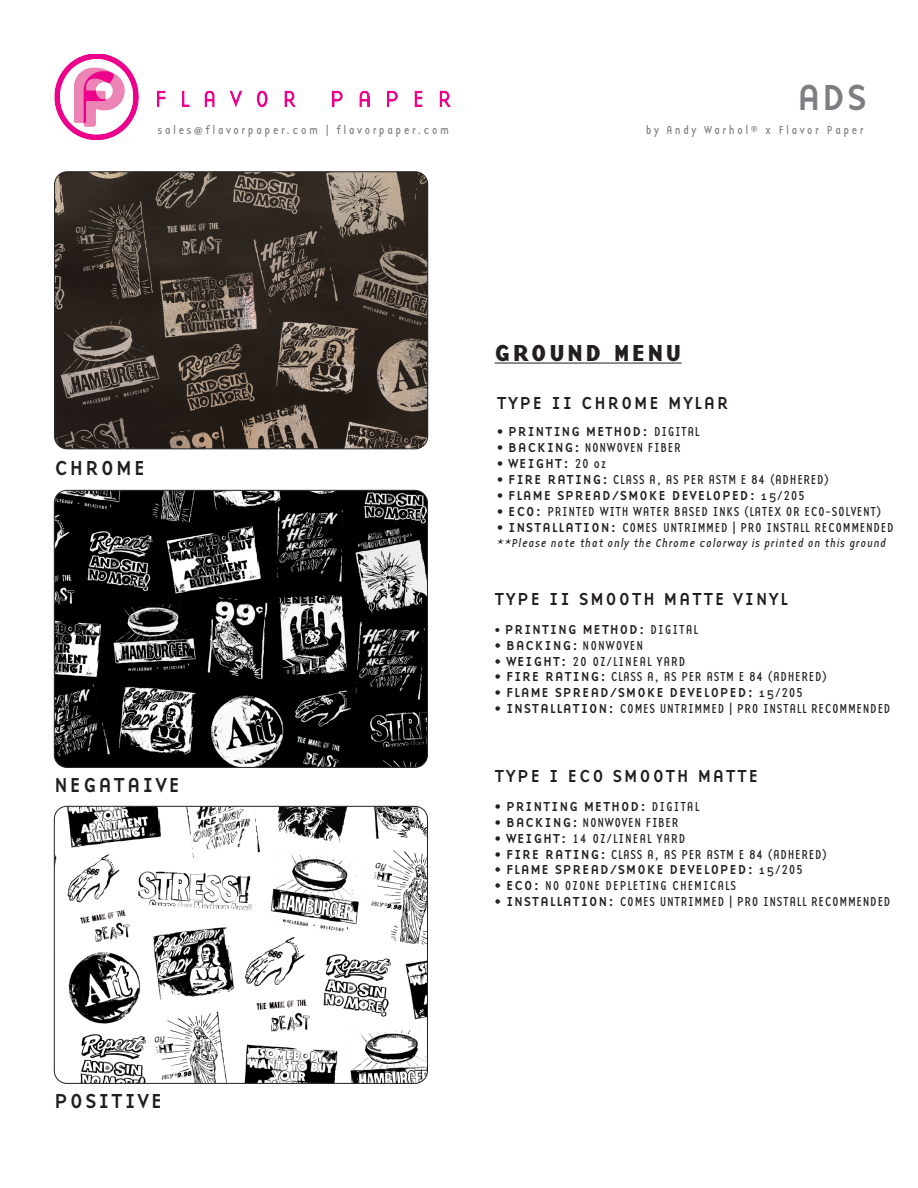
<style>
.page{position:relative;width:918px;height:1188px;background:#fff}
.page>*{position:absolute;margin:0;border:0;box-sizing:border-box;transform-origin:0 0}
.t1{font:37.5px "Base 9 Sans OT";color:#7d7e82}
.t2{font:700 24px "Base 9 Sans OT";letter-spacing:.09em;color:#231f20}
.t3{font:21px "Base 9 Sans OT";letter-spacing:.07em;color:#231f20}
.t4{font:18px "Base 9 Sans OT";letter-spacing:.07em;color:#231f20}
.t5{font:13.5px "Base 12 Sans OT";letter-spacing:.045em;color:#231f20}
.t6{font:13.5px "Base 9 Sans OT";letter-spacing:.045em;color:#231f20}
.t7{font:13.5px "Base 12 Sans OT";letter-spacing:.07em;color:#231f20}
.t8{font:12px "Base 12 Sans OT";letter-spacing:.19em;color:#7d7e82}
.t9{font:italic 12px "Base 12 Sans OT";letter-spacing:.045em;color:#231f20}
.s1{font-family:"Base 12 Sans OT"}
.s2{font-family:"Base 9 Sans OT"}
.s3{font-family:"Base 12 Serif OT"}
.s4{font-family:"Base 12 Sans OT";font-size:12px}
</style>
<div class="page">
<img style="left:55px;top:172px;width:373px;height:277px">
<div style="left:54px;top:172px;width:374px;height:277px;border:1px solid #231f20;border-radius:13px"></div>
<img style="left:55px;top:806px;width:372px;height:277px">
<div style="left:54px;top:806px;width:374px;height:278px;border:1px solid #231f20;border-radius:13px"></div>
<img style="left:54px;top:54px;width:85px;height:86px">
<img style="left:158px;top:90px;width:292px;height:16px">
<hr style="left:495px;top:363px;width:187px;height:1px;background:#231f20">
<img style="left:54px;top:490px;width:373px;height:277px">
<div style="left:54px;top:490px;width:374px;height:278px;border:1px solid #231f20;border-radius:13px"></div>
<p class="t1" style="left:797px;top:71px;width:72px">ADS</p>
<p class="t8" style="left:158px;top:122px;width:293px">sales@flavorpaper.com | flavorpaper.com</p>
<p class="t8" style="left:646px;top:122px;width:220px">by Andy Warhol® x Flavor Paper</p>
<p class="t3" style="left:54px;top:453px;width:93px">CHROME</p>
<p class="t3" style="left:54px;top:770px;width:128px">NEGATAIVE</p>
<p class="t3" style="left:54px;top:1086px;width:110px">POSITIVE</p>
<p class="t2" style="left:495px;top:336px;width:189px">GROUND MENU</p>
<p class="t4" style="left:497px;top:391px;width:234px">TYPE II CHROME MYLAR</p>
<p class="t6" style="left:497px;top:422px;width:204px"><span class="s1">•</span> PRINTING METHOD: <span class="s1">DIGITAL</span></p>
<p class="t5" style="left:497px;top:440px;width:186px">• <span class="s2">BACKING:</span> NONWOVEN FIBER</p>
<p class="t6" style="left:497px;top:454px;width:111px"><span class="s1">•</span> WEIGHT: <span class="s1">20 oz</span></p>
<p class="t5" style="left:497px;top:472px;width:334px">• <span class="s2">FIRE RATING:</span> CLASS A, AS PER ASTM E 84 (ADHERED)</p>
<p class="t6" style="left:497px;top:486px;width:310px"><span class="s1">•</span> FLAME SPREAD/SMOKE DEVELOPED: <span class="s3">15/</span><span class="s1">205</span></p>
<p class="t5" style="left:497px;top:503px;width:386px">• <span class="s2">ECO:</span> PRINTED WITH WATER BASED INKS (LATEX OR ECO-SOLVENT)</p>
<p class="t5" style="left:497px;top:519px;width:399px">• <span class="s2">INSTALLATION:</span> COMES UNTRIMMED | PRO INSTALL RECOMMENDED</p>
<p class="t9" style="left:497px;top:536px;width:391px">**Please note that only the Chrome colorway is printed on this ground</p>
<p class="t4" style="left:495px;top:587px;width:295px">TYPE II SMOOTH MATTE VINYL</p>
<p class="t6" style="left:495px;top:620px;width:205px"><span class="s4">•</span> PRINTING METHOD: <span class="s1">DIGITAL</span></p>
<p class="t7" style="left:495px;top:637px;width:150px">• <span class="s2">BACKING:</span> NONWOVEN</p>
<p class="t7" style="left:495px;top:653px;width:193px">• <span class="s2">WEIGHT:</span> 20 OZ/LINEAL YARD</p>
<p class="t5" style="left:495px;top:669px;width:334px">• <span class="s2">FIRE RATING:</span> CLASS A, AS PER ASTM E 84 (ADHERED)</p>
<p class="t6" style="left:495px;top:683px;width:310px"><span class="s1">•</span> FLAME SPREAD/SMOKE DEVELOPED: <span class="s3">15/</span><span class="s1">205</span></p>
<p class="t5" style="left:495px;top:701px;width:398px">• <span class="s2">INSTALLATION:</span> COMES UNTRIMMED | PRO INSTALL RECOMMENDED</p>
<p class="t4" style="left:495px;top:764px;width:265px">TYPE I ECO SMOOTH MATTE</p>
<p class="t6" style="left:495px;top:797px;width:206px"><span class="s1">•</span> PRINTING METHOD: <span class="s1">DIGITAL</span></p>
<p class="t5" style="left:495px;top:814px;width:186px">• <span class="s2">BACKING:</span> NONWOVEN FIBER</p>
<p class="t7" style="left:495px;top:830px;width:193px">• <span class="s2">WEIGHT:</span> 14 OZ/LINEAL YARD</p>
<p class="t5" style="left:495px;top:846px;width:334px">• <span class="s2">FIRE RATING:</span> CLASS A, AS PER ASTM E 84 (ADHERED)</p>
<p class="t6" style="left:495px;top:860px;width:310px"><span class="s1">•</span> FLAME SPREAD/SMOKE DEVELOPED: <span class="s3">15/</span><span class="s1">205</span></p>
<p class="t7" style="left:495px;top:878px;width:243px">• <span class="s2">ECO:</span> NO OZONE DEPLETING CHEMICALS</p>
<p class="t5" style="left:495px;top:894px;width:398px">• <span class="s2">INSTALLATION:</span> COMES UNTRIMMED | PRO INSTALL RECOMMENDED</p>
</div>
